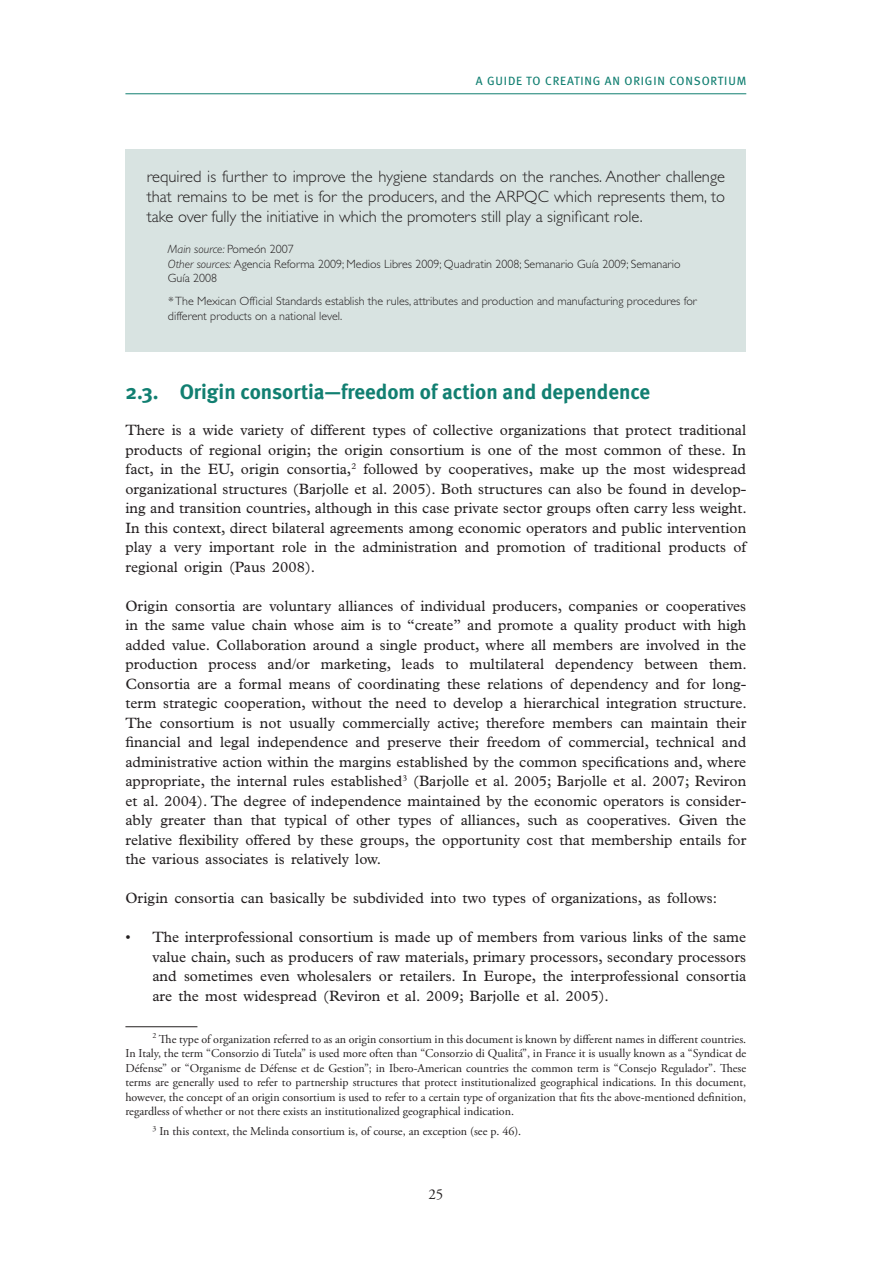
<style>
.page{position:relative;width:893px;height:1263px;background:#fff}
.page>*{position:absolute;margin:0;border:0;box-sizing:border-box;transform-origin:0 0}
.t1{font:700 21px "Meta";color:#117f71}
.t2{font:300 16.5px/19.8px "Gill Sans";color:#231f20;text-align:justify}
.t3{font:15px/19.5px "Plantin";color:#231f20;text-align:justify}
.t4{font:15px "Adobe Garamond Pro";color:#231f20}
.t5{font:12px/14.4px "Adobe Garamond Pro";color:#231f20;text-align:justify}
.t6{font:300 12px/14.4px "Gill Sans";color:#231f20}
.t7{font:12px "Meta Book LF";letter-spacing:.07em;color:#117f71}
.s1{font-style:italic}
</style>
<div class="page">
<hr style="left:125px;top:93px;width:621px;height:1px;background:#117f71">
<div style="left:125px;top:149px;width:621px;height:202px;background:#d8e3e1"></div>
<hr style="left:125px;top:1026px;width:72px;height:1px;background:#231f20">
<p class="t7" style="left:476px;top:74px;width:272px">A GUIDE TO CREATING AN ORIGIN CONSORTIUM</p>
<p class="t2" style="left:147px;top:167px;width:580px">required is further to improve the hygiene standards on the ranches. Another challenge that remains to be met is for the producers, and the ARPQC which represents them, to take over fully the initiative in which the promoters still play a significant role.</p>
<p class="t6" style="left:168px;top:242px;width:514px"><span class="s1">Main source:</span> Pomeón 2007<br><span class="s1">Other sources:</span> Agencia Reforma 2009; Medios Libres 2009; Quadratin 2008; Semanario Guía 2009; Semanario<br>Guía 2008</p>
<p class="t6" style="left:168px;top:294px;width:530px"><span class="s1">*</span> The Mexican Official Standards establish the rules, attributes and production and manufacturing procedures for different products on a national level.</p>
<h1 class="t1" style="left:125px;top:379px;width:526px">2.3. Origin consortia—freedom of action and dependence</h1>
<p class="t3" style="left:125px;top:420px;width:623px">There is a wide variety of different types of collective organizations that protect traditional products of regional origin; the origin consortium is one of the most common of these. In fact, in the EU, origin consortia,<sup>2</sup> followed by cooperatives, make up the most widespread organizational structures (Barjolle et al. 2005). Both structures can also be found in develop&shy;ing and transition countries, although in this case private sector groups often carry less weight.<br>In this context, direct bilateral agreements among economic operators and public intervention play a very important role in the administration and promotion of traditional products of regional origin (Paus 2008).</p>
<p class="t3" style="left:125px;top:596px;width:623px">Origin consortia are voluntary alliances of individual producers, companies or cooperatives in the same value chain whose aim is to “create” and promote a quality product with high added value. Collaboration around a single product, where all members are involved in the production process and/or marketing, leads to multilateral dependency between them.<br>Consortia are a formal means of coordinating these relations of dependency and for long&shy;term strategic cooperation, without the need to develop a hierarchical integration structure.<br>The consortium is not usually commercially active; therefore members can maintain their financial and legal independence and preserve their freedom of commercial, technical and administrative action within the margins established by the common specifications and, where appropriate, the internal rules established<sup>3</sup> (Barjolle et al. 2005; Barjolle et al. 2007; Reviron et al. 2004). The degree of independence maintained by the economic operators is consider&shy;ably greater than that typical of other types of alliances, such as cooperatives. Given the relative flexibility offered by these groups, the opportunity cost that membership entails for the various associates is relatively low.</p>
<p class="t3" style="left:125px;top:888px;width:593px">Origin consortia can basically be subdivided into two types of organizations, as follows:</p>
<p class="t3" style="left:152px;top:927px;width:595px;text-indent:-27px">• The interprofessional consortium is made up of members from various links of the same value chain, such as producers of raw materials, primary processors, secondary processors and sometimes even wholesalers or retailers. In Europe, the interprofessional consortia are the most widespread (Reviron et al. 2009; Barjolle et al. 2005).</p>
<p class="t5" style="left:125px;top:1032px;width:622px;text-indent:27px"><sup>2</sup> The type of organization referred to as an origin consortium in this document is known by different names in different countries.<br>In Italy, the term “Consorzio di Tutela” is used more often than “Consorzio di Qualitá”, in France it is usually known as a “Syndicat de Défense” or “Organisme de Défense et de Gestion”; in Ibero-American countries the common term is “Consejo Regulador”. These terms are generally used to refer to partnership structures that protect institutionalized geographical indications. In this document, however, the concept of an origin consortium is used to refer to a certain type of organization that fits the above-mentioned definition, regardless of whether or not there exists an institutionalized geographical indication.</p>
<p class="t5" style="left:152px;top:1125px;width:370px"><sup>3</sup> In this context, the Melinda consortium is, of course, an exception (see p. 46).</p>
<p class="t4" style="left:428px;top:1185px;width:16px">25</p>
</div>
